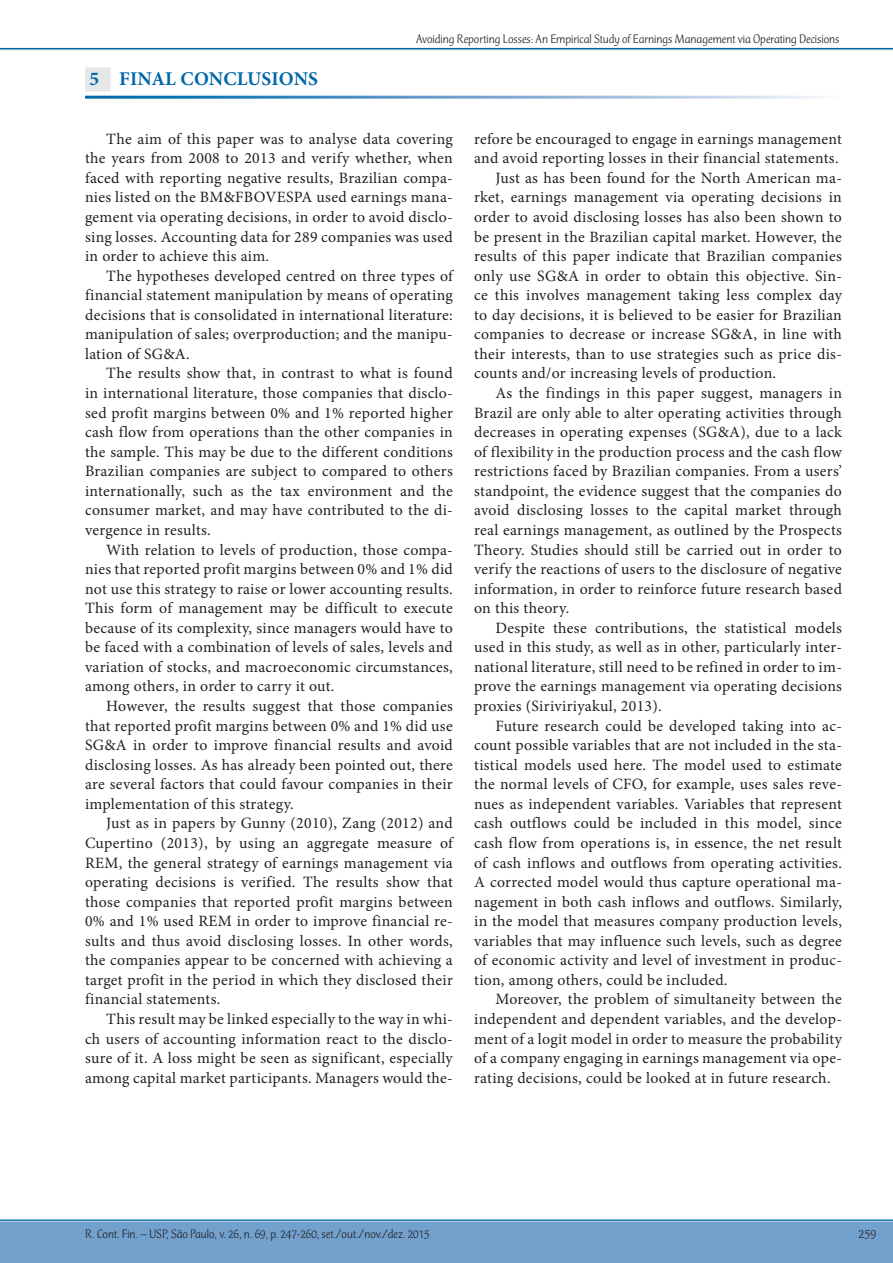
<style>
.page{position:relative;width:893px;height:1263px;background:#fff}
.page>*{position:absolute;margin:0;border:0;box-sizing:border-box;transform-origin:0 0}
._02-Sub-Peso_1{font:700 19.5px "Minion Pro";letter-spacing:.005em;color:#0068a9}
._02-Text-miolo{font:15.75px/19.5px "Minion Pro";letter-spacing:.02em;color:#231f20;text-align:justify}
.t1{font:300 13.5px "CT Mercurius Std";color:#231f20}
.t2{font:300 12.75px "CT Mercurius Std";color:#231f20}
</style>
<div class="page">
<hr style="left:0;top:49px;width:893px;height:1px;background:#e6e7e9">
<hr style="left:0;top:48px;width:893px;height:1px;background:#0068a9">
<div style="left:0;top:1221px;width:893px;height:42px;background:#73a1ce"></div>
<hr style="left:0;top:1219px;width:893px;height:2px;background:#1c7bb7">
<div style="left:85px;top:67px;width:26px;height:24px;background:#e6e7e9"></div>
<p class="_02-Sub-Peso_1" style="left:89px;top:65px;width:230px">5 FINAL CONCLUSIONS</p>
<p class="t2" style="left:416px;top:32px;width:425px">Avoiding Reporting Losses: An Empirical Study of Earnings Management via Operating Decisions</p>
<p class="_02-Text-miolo" style="left:85px;top:129px;width:369px;text-indent:21px">The aim of this paper was to analyse data covering the years from 2008 to 2013 and verify whether, when faced with reporting negative results, Brazilian compa&shy;nies listed on the BM&amp;FBOVESPA used earnings mana&shy;gement via operating decisions, in order to avoid disclo&shy;sing losses. Accounting data for 289 companies was used in order to achieve this aim.</p>
<p class="_02-Text-miolo" style="left:85px;top:266px;width:369px;text-indent:21px">The hypotheses developed centred on three types of financial statement manipulation by means of operating decisions that is consolidated in international literature: manipulation of sales; overproduction; and the manipu&shy;lation of SG&amp;A.</p>
<p class="_02-Text-miolo" style="left:85px;top:364px;width:369px;text-indent:21px">The results show that, in contrast to what is found in international literature, those companies that disclo&shy;sed profit margins between 0% and 1% reported higher cash flow from operations than the other companies in the sample. This may be due to the different conditions Brazilian companies are subject to compared to others internationally, such as the tax environment and the consumer market, and may have contributed to the di&shy;vergence in results.</p>
<p class="_02-Text-miolo" style="left:85px;top:540px;width:369px;text-indent:21px">With relation to levels of production, those compa&shy;nies that reported profit margins between 0% and 1% did not use this strategy to raise or lower accounting results.<br>This form of management may be difficult to execute because of its complexity, since managers would have to be faced with a combination of levels of sales, levels and variation of stocks, and macroeconomic circumstances, among others, in order to carry it out.</p>
<p class="_02-Text-miolo" style="left:85px;top:696px;width:369px;text-indent:21px">However, the results suggest that those companies that reported profit margins between 0% and 1% did use SG&amp;A in order to improve financial results and avoid disclosing losses. As has already been pointed out, there are several factors that could favour companies in their implementation of this strategy.</p>
<p class="_02-Text-miolo" style="left:85px;top:814px;width:369px;text-indent:21px">Just as in papers by Gunny (2010), Zang (2012) and Cupertino (2013), by using an aggregate measure of REM, the general strategy of earnings management via operating decisions is verified. The results show that those companies that reported profit margins between 0% and 1% used REM in order to improve financial re&shy;sults and thus avoid disclosing losses. In other words, the companies appear to be concerned with achieving a target profit in the period in which they disclosed their financial statements.</p>
<p class="_02-Text-miolo" style="left:85px;top:1009px;width:369px;text-indent:21px">This result may be linked especially to the way in whi&shy;ch users of accounting information react to the disclo&shy;sure of it. A loss might be seen as significant, especially among capital market participants. Managers would the-</p>
<p class="_02-Text-miolo" style="left:474px;top:129px;width:369px">refore be encouraged to engage in earnings management and avoid reporting losses in their financial statements.</p>
<p class="_02-Text-miolo" style="left:474px;top:168px;width:369px;text-indent:21px">Just as has been found for the North American ma&shy;rket, earnings management via operating decisions in order to avoid disclosing losses has also been shown to be present in the Brazilian capital market. However, the results of this paper indicate that Brazilian companies only use SG&amp;A in order to obtain this objective. Sin&shy;ce this involves management taking less complex day to day decisions, it is believed to be easier for Brazilian companies to decrease or increase SG&amp;A, in line with their interests, than to use strategies such as price dis&shy;counts and/or increasing levels of production.</p>
<p class="_02-Text-miolo" style="left:474px;top:383px;width:369px;text-indent:21px">As the findings in this paper suggest, managers in Brazil are only able to alter operating activities through decreases in operating expenses (SG&amp;A), due to a lack of flexibility in the production process and the cash flow restrictions faced by Brazilian companies. From a users’ standpoint, the evidence suggest that the companies do avoid disclosing losses to the capital market through real earnings management, as outlined by the Prospects Theory. Studies should still be carried out in order to verify the reactions of users to the disclosure of negative information, in order to reinforce future research based on this theory.</p>
<p class="_02-Text-miolo" style="left:474px;top:618px;width:369px;text-indent:21px">Despite these contributions, the statistical models used in this study, as well as in other, particularly inter&shy;national literature, still need to be refined in order to im&shy;prove the earnings management via operating decisions proxies (Siriviriyakul, 2013).</p>
<p class="_02-Text-miolo" style="left:474px;top:716px;width:369px;text-indent:21px">Future research could be developed taking into ac&shy;count possible variables that are not included in the sta&shy;tistical models used here. The model used to estimate the normal levels of CFO, for example, uses sales reve&shy;nues as independent variables. Variables that represent cash outflows could be included in this model, since cash flow from operations is, in essence, the net result of cash inflows and outflows from operating activities.<br>A corrected model would thus capture operational ma&shy;nagement in both cash inflows and outflows. Similarly, in the model that measures company production levels, variables that may influence such levels, such as degree of economic activity and level of investment in produc&shy;tion, among others, could be included.</p>
<p class="_02-Text-miolo" style="left:474px;top:990px;width:369px;text-indent:21px">Moreover, the problem of simultaneity between the independent and dependent variables, and the develop&shy;ment of a logit model in order to measure the probability of a company engaging in earnings management via ope&shy;rating decisions, could be looked at in future research.</p>
<p class="t2" style="left:85px;top:1227px;width:346px">R. Cont. Fin. – USP, São Paulo, v. 26, n. 69, p. 247-260, set./out./nov./dez. 2015</p>
<p class="t1" style="left:858px;top:1227px;width:19px">259</p>
</div>
